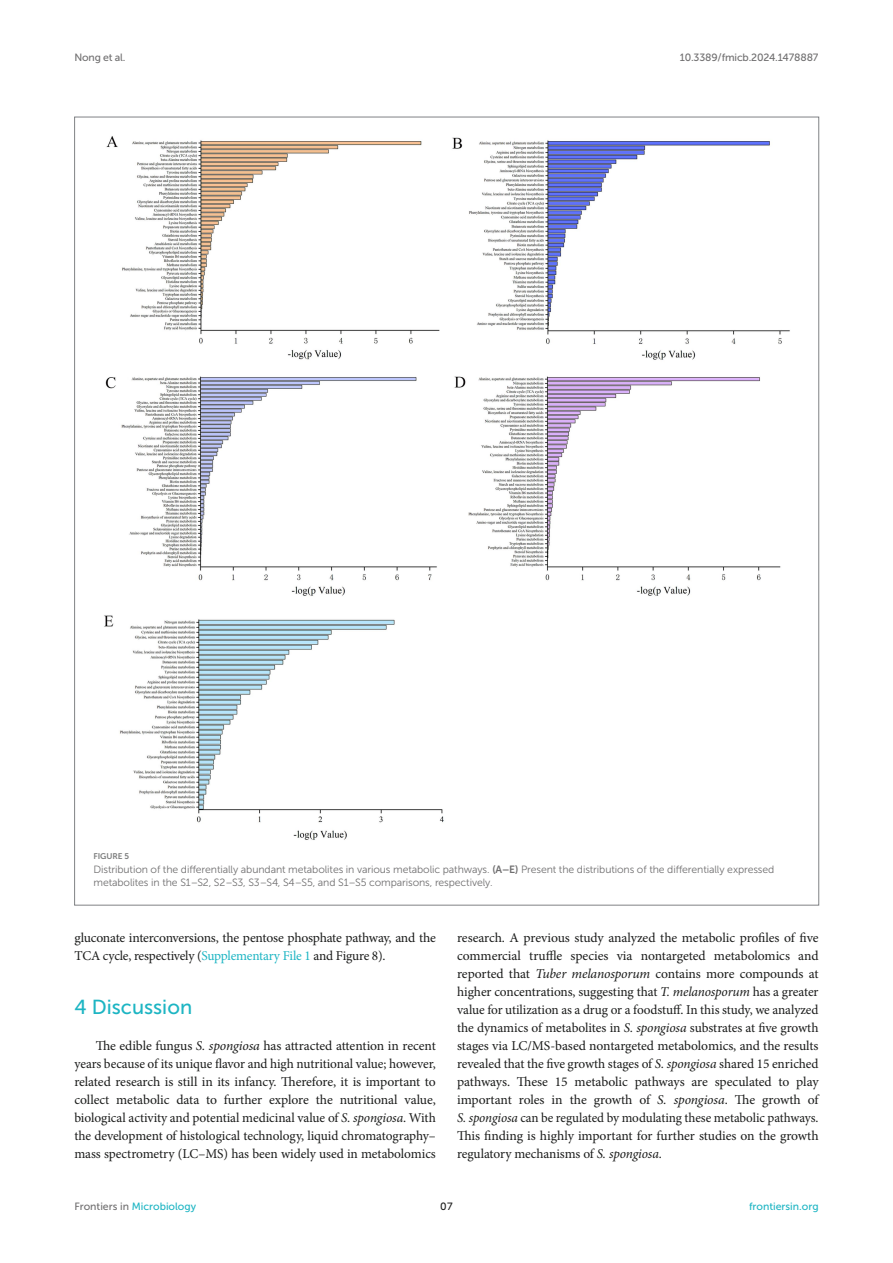
<style>
.page{position:relative;width:893px;height:1263px;background:#fff}
.page>*{position:absolute;margin:0;border:0;box-sizing:border-box;transform-origin:0 0}
.HEAD_1{font:20.25px "Museo Sans 500";color:#1db5c3}
.TEXT_FLUSH{font:13.5px/18px "Minion Pro";letter-spacing:-.015em;color:#1b1c1b;text-align:justify}
.FIG_LEG{font:10.5px/13.5px "Museo Sans 300";letter-spacing:-.01em;color:#706f70}
.t1{font:10.5px "Museo Sans 500";color:#1db5c3}
.t2{font:10.5px "Museo Sans 500";letter-spacing:-.015em;color:#706f70}
.t3{font:10.5px "Museo Sans 500";color:#1b1c1b}
.FIG_HD{font:8.25px "Museo Sans 700";letter-spacing:-.01em;color:#7e7f7f}
.s1{font-family:"Museo Sans 700"}
.s2{color:#1db5c3}
.s3{font-style:italic}
.s4{color:#706f70}
</style>
<div class="page">
<img style="left:104px;top:136px;width:686px;height:704px">
<p class="t2" style="left:74px;top:51px;width:53px">Nong et al.</p>
<p class="t2" style="left:680px;top:51px;width:140px">10.3389/fmicb.2024.1478887</p>
<p class="FIG_HD" style="left:94px;top:852px;width:37px">FIGURE 5</p>
<p class="FIG_LEG" style="left:94px;top:862px;width:682px">Distribution of the differentially abundant metabolites in various metabolic pathways. <span class="s1">(A–E)</span> Present the distributions of the differentially expressed metabolites in the S1–S2, S2–S3, S3–S4, S4–S5, and S1–S5 comparisons, respectively.</p>
<p class="TEXT_FLUSH" style="left:74px;top:929px;width:363px">gluconate interconversions, the pentose phosphate pathway, and the<br>TCA cycle, respectively (<span class="s2">Supplementary File 1</span> and Figure 8).</p>
<p class="HEAD_1" style="left:74px;top:996px;width:119px">4 Discussion</p>
<p class="TEXT_FLUSH" style="left:74px;top:1037px;width:363px;text-indent:21px">The edible fungus <span class="s3">S. spongiosa</span> has attracted attention in recent years because of its unique flavor and high nutritional value; however, related research is still in its infancy. Therefore, it is important to collect metabolic data to further explore the nutritional value, biological activity and potential medicinal value of <span class="s3">S. spongiosa</span>. With the development of histological technology, liquid chromatography– mass spectrometry (LC–MS) has been widely used in metabolomics</p>
<p class="TEXT_FLUSH" style="left:457px;top:929px;width:363px">research. A previous study analyzed the metabolic profiles of five commercial truffle species via nontargeted metabolomics and reported that <span class="s3">Tuber melanosporum</span> contains more compounds at higher concentrations, suggesting that <span class="s3">T. melanosporum</span> has a greater value for utilization as a drug or a foodstuff. In this study, we analyzed the dynamics of metabolites in <span class="s3">S. spongiosa</span> substrates at five growth stages via LC/MS-based nontargeted metabolomics, and the results revealed that the five growth stages of <span class="s3">S. spongiosa</span> shared 15 enriched pathways. These 15 metabolic pathways are speculated to play important roles in the growth of <span class="s3">S. spongiosa</span>. The growth of <span class="s3">S. spongiosa</span> can be regulated by modulating these metabolic pathways.<br>This finding is highly important for further studies on the growth regulatory mechanisms of <span class="s3">S. spongiosa</span>.</p>
<p class="t1" style="left:74px;top:1200px;width:123px"><span class="s4">Frontiers in</span> Microbiology</p>
<p class="t3" style="left:440px;top:1200px;width:14px">07</p>
<p class="t1" style="left:749px;top:1200px;width:71px">frontiersin.org</p>
</div>
